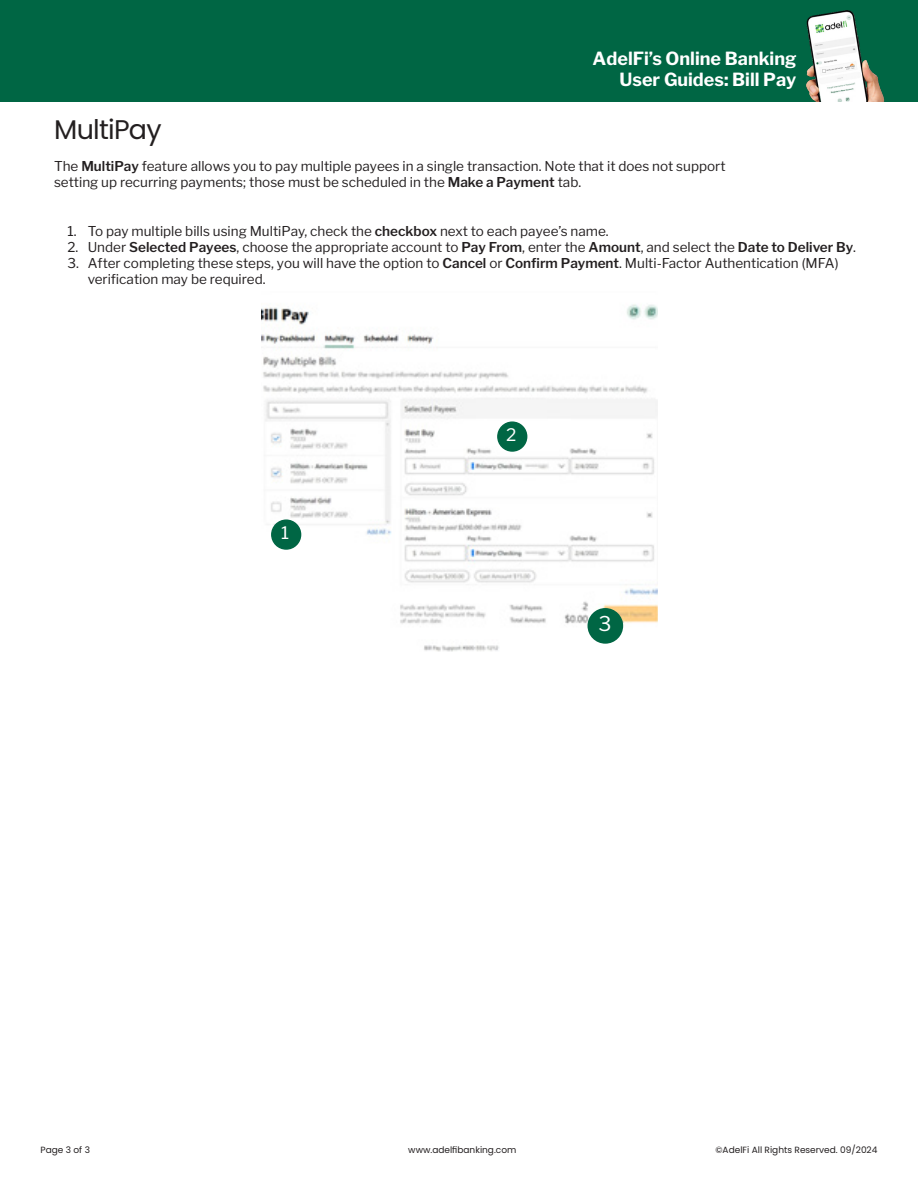
<style>
.page{position:relative;width:918px;height:1188px;background:#fff}
.page>*{position:absolute;margin:0;border:0;box-sizing:border-box;transform-origin:0 0}
.t1{font:27px "Poppins";letter-spacing:-.025em;color:#231f20}
.t2{font:20.25px "Libre Franklin";color:#fff}
.t3{font:700 18px/21.6px "Libre Franklin";color:#fff;text-align:right}
.t4{font:17.1px "Libre Franklin";color:#fff}
.t5{font:13.5px/16.2px "Libre Franklin";color:#231f20}
.t6{font:9px "Poppins";color:#231f20}
.s1{font-weight:600}
</style>
<div class="page">
<div style="left:0;top:0;width:918px;height:101px;background:#064"></div>
<img style="left:807px;top:11px;width:77px;height:90px">
<img style="left:261px;top:304px;width:396px;height:348px">
<div style="left:272px;top:520px;width:29px;height:29px;background:#064;border-radius:50%"></div>
<div style="left:271px;top:519px;width:30px;height:31px;border:1px solid #064;border-radius:50%"></div>
<div style="left:498px;top:422px;width:29px;height:29px;background:#064;border-radius:50%"></div>
<div style="left:497px;top:421px;width:30px;height:31px;border:1px solid #064;border-radius:50%"></div>
<div style="left:588px;top:609px;width:34px;height:34px;background:#064;border-radius:50%"></div>
<div style="left:588px;top:608px;width:35px;height:36px;border:2px solid #064;border-radius:50%"></div>
<h3 class="t3" style="left:593px;top:48px;width:205px">AdelFi’s Online Banking<br>User Guides: Bill Pay</h3>
<p class="t1" style="left:54px;top:113px;width:109px">MultiPay</p>
<p class="t5" style="left:54px;top:158px;width:673px">The <span class="s1">MultiPay</span> feature allows you to pay multiple payees in a single transaction. Note that it does not support</p>
<p class="t5" style="left:54px;top:174px;width:529px">setting up recurring payments; those must be scheduled in the <span class="s1">Make a Payment</span> tab.</p>
<p class="t5" style="left:68px;top:223px;width:543px">1. To pay multiple bills using MultiPay, check the <span class="s1">checkbox</span> next to each payee’s name.</p>
<p class="t5" style="left:68px;top:239px;width:790px">2. Under <span class="s1">Selected Payees</span>, choose the appropriate account to <span class="s1">Pay From</span>, enter the <span class="s1">Amount</span>, and select the <span class="s1">Date to Deliver By</span>.</p>
<p class="t5" style="left:88px;top:255px;width:752px;text-indent:-20px">3. After completing these steps, you will have the option to <span class="s1">Cancel</span> or <span class="s1">Confirm Payment</span>. Multi-Factor Authentication (MFA) verification may be required.</p>
<p class="t4" style="left:281px;top:522px;width:9px">1</p>
<p class="t4" style="left:506px;top:424px;width:12px">2</p>
<p class="t2" style="left:598px;top:611px;width:14px">3</p>
<p class="t6" style="left:40px;top:1145px;width:51px">Page 3 of 3</p>
<p class="t6" style="left:408px;top:1145px;width:110px">www.adelfibanking.com</p>
<p class="t6" style="left:716px;top:1145px;width:163px">©AdelFi All Rights Reserved. 09/2024</p>
</div>
